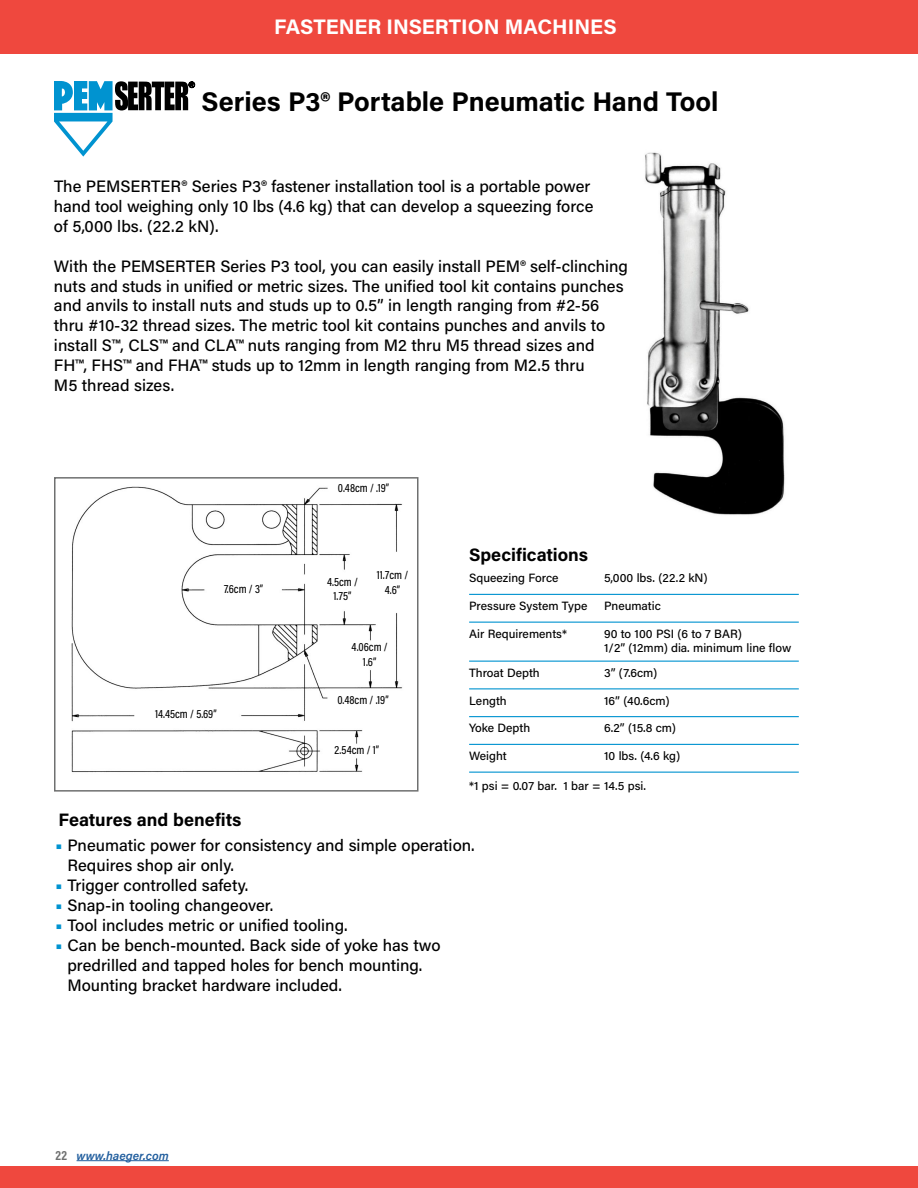
<style>
.page{position:relative;width:918px;height:1188px;background:#fff}
.page>*{position:absolute;margin:0;border:0;box-sizing:border-box;transform-origin:0 0}
.t1{font:700 27px "Acumin Pro";color:#000}
.t2{font:700 21px "Acumin Pro";color:#fff}
.t3{font:700 18px "Acumin Pro";color:#000}
.t4{font:500 16.5px/20px "Acumin Pro";color:#000}
.t5{font:500 12px/14.2px "Acumin Pro";color:#000}
.t6{font:500 12px/14.4px "Acumin Pro Cond";color:#000;text-align:center}
.t7{font:italic 600 12px "Acumin Pro";color:#215e9e}
.s1{font-weight:900;color:#0093d0}
.s2{font-family:"Acumin Pro Cond";font-weight:700;font-style:normal;font-size:13.5px;color:#6f7070}
</style>
<div class="page">
<div style="left:0;top:0;width:918px;height:54px;background:#ef483e"></div>
<div style="left:0;top:1167px;width:918px;height:21px;background:#ef483e"></div>
<hr style="left:77px;top:1160px;width:92px;height:1px;background:#215e9e">
<img style="left:645px;top:152px;width:140px;height:363px">
<img style="left:71px;top:486px;width:332px;height:287px">
<div style="left:54px;top:477px;width:364px;height:315px;border:2px solid #6f7070"></div>
<svg style="left:54px;top:81px;width:141px;height:76px"></svg>
<hr style="left:469px;top:594px;width:330px;height:1px;background:#0093d0">
<hr style="left:469px;top:622px;width:330px;height:1px;background:#0093d0">
<hr style="left:469px;top:661px;width:330px;height:1px;background:#0093d0">
<hr style="left:469px;top:688px;width:330px;height:1px;background:#0093d0">
<hr style="left:469px;top:716px;width:330px;height:1px;background:#0093d0">
<hr style="left:469px;top:744px;width:330px;height:1px;background:#0093d0">
<hr style="left:469px;top:772px;width:330px;height:1px;background:#0093d0">
<p class="t2" style="left:274px;top:12px;width:344px">FASTENER INSERTION MACHINES</p>
<h1 class="t1" style="left:202px;top:82px;width:518px">Series P3® Portable Pneumatic Hand Tool</h1>
<p class="t4" style="left:54px;top:176px;width:541px">The PEMSERTER® Series P3® fastener installation tool is a portable power hand tool weighing only 10 lbs (4.6 kg) that can develop a squeezing force of 5,000 lbs. (22.2 kN).</p>
<p class="t4" style="left:54px;top:255px;width:575px">With the PEMSERTER Series P3 tool, you can easily install PEM® self-clinching nuts and studs in unified or metric sizes. The unified tool kit contains punches and anvils to install nuts and studs up to 0.5” in length ranging from #2-56 thru #10-32 thread sizes. The metric tool kit contains punches and anvils to install S™, CLS™ and CLA™ nuts ranging from M2 thru M5 thread sizes and FH™, FHS™ and FHA™ studs up to 12mm in length ranging from M2.5 thru<br>M5 thread sizes.</p>
<p class="t6" style="left:338px;top:480px;width:53px">0.48cm / .19”</p>
<p class="t6" style="left:224px;top:582px;width:41px">7.6cm / 3”</p>
<p class="t6" style="left:327px;top:574px;width:32px">4.5cm /<br>1.75”</p>
<p class="t6" style="left:377px;top:568px;width:33px">11.7cm /<br>4.6”</p>
<p class="t6" style="left:155px;top:707px;width:63px">14.45cm / 5.69”</p>
<p class="t6" style="left:352px;top:640px;width:38px">4.06cm /<br>1.6”</p>
<p class="t6" style="left:337px;top:692px;width:53px">0.48cm / .19”</p>
<p class="t6" style="left:335px;top:742px;width:46px">2.54cm / 1”</p>
<p class="t3" style="left:469px;top:542px;width:120px">Specifications</p>
<p class="t5" style="left:469px;top:571px;width:91px">Squeezing Force</p>
<p class="t5" style="left:604px;top:571px;width:105px">5,000 lbs. (22.2 kN)</p>
<p class="t5" style="left:469px;top:598px;width:120px">Pressure System Type</p>
<p class="t5" style="left:604px;top:598px;width:58px">Pneumatic</p>
<p class="t5" style="left:469px;top:626px;width:99px">Air Requirements*</p>
<p class="t5" style="left:604px;top:626px;width:189px">90 to 100 PSI (6 to 7 BAR)<br>1/2” (12mm) dia. minimum line flow</p>
<p class="t5" style="left:469px;top:665px;width:72px">Throat Depth</p>
<p class="t5" style="left:604px;top:665px;width:55px">3” (7.6cm)</p>
<p class="t5" style="left:469px;top:693px;width:39px">Length</p>
<p class="t5" style="left:604px;top:693px;width:67px">16” (40.6cm)</p>
<p class="t5" style="left:469px;top:721px;width:63px">Yoke Depth</p>
<p class="t5" style="left:604px;top:721px;width:73px">6.2” (15.8 cm)</p>
<p class="t5" style="left:469px;top:748px;width:39px">Weight</p>
<p class="t5" style="left:604px;top:748px;width:78px">10 lbs. (4.6 kg)</p>
<p class="t5" style="left:469px;top:778px;width:178px">*1 psi = 0.07 bar. 1 bar = 14.5 psi.</p>
<p class="t3" style="left:58px;top:807px;width:185px">Features and benefits</p>
<p class="t4" style="left:67px;top:835px;width:409px;text-indent:-12px"><span class="s1">•</span> Pneumatic power for consistency and simple operation.<br>Requires shop air only.</p>
<p class="t4" style="left:56px;top:875px;width:194px"><span class="s1">•</span> Trigger controlled safety.</p>
<p class="t4" style="left:56px;top:895px;width:219px"><span class="s1">•</span> Snap-in tooling changeover.</p>
<p class="t4" style="left:56px;top:915px;width:294px"><span class="s1">•</span> Tool includes metric or unified tooling.</p>
<p class="t4" style="left:67px;top:934px;width:375px;text-indent:-12px"><span class="s1">•</span> Can be bench-mounted. Back side of yoke has two predrilled and tapped holes for bench mounting.<br>Mounting bracket hardware included.</p>
<p class="t7" style="left:56px;top:1147px;width:115px"><span class="s2">22</span> www.haeger.com</p>
</div>
